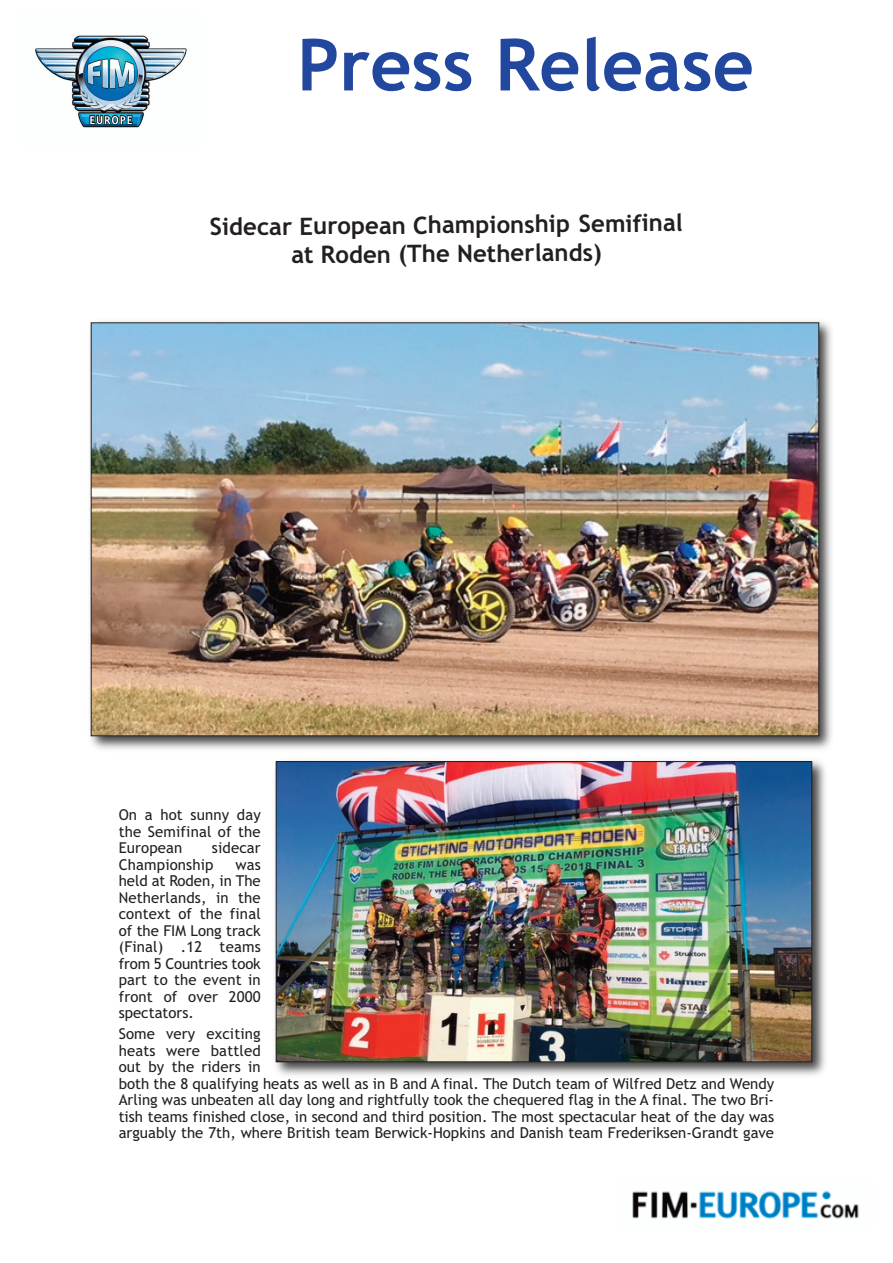
<style>
.page{position:relative;width:893px;height:1263px;background:#fff}
.page>*{position:absolute;margin:0;border:0;box-sizing:border-box;transform-origin:0 0}
.t1{font:700 72px "Trebuchet MS";color:#22479e}
.t2{font:700 24px/28.8px "Trebuchet MS";color:#231f20;text-align:center}
.t3{font:15px/16.5px "Trebuchet MS";color:#231f20;text-align:justify}
</style>
<div class="page">
<img style="left:35px;top:35px;width:152px;height:93px">
<img style="left:632px;top:1190px;width:227px;height:29px">
<img style="left:90px;top:321px;width:742px;height:429px">
<img style="left:93px;top:324px;width:724px;height:410px">
<img style="left:275px;top:760px;width:551px;height:316px">
<img style="left:278px;top:763px;width:532px;height:297px">
<div style="left:276px;top:761px;width:536px;height:301px;border:1px solid #231f20"></div>
<h1 class="t1" style="left:297px;top:24px;width:458px">Press Release</h1>
<h2 class="t2" style="left:209px;top:215px;width:474px;rotate:-1deg">Sidecar European Championship Semifinal at Roden (The Netherlands)</h2>
<p class="t3" style="left:119px;top:807px;width:144px">On a hot sunny day the Semifinal of the European</p>
<p class="t3" style="left:119px;top:840px;width:144px;text-indent:93px">sidecar<br>Championship</p>
<p class="t3" style="left:119px;top:856px;width:144px;text-indent:117px">was held at Roden, in The Netherlands, in the context of the final of the FIM Long track (Final) .12 teams from 5 Countries took part to the event in front of over 2000 spectators.</p>
<p class="t3" style="left:119px;top:1026px;width:657px;text-align:left">Some very exciting<br>heats were battled<br>out by the riders in<br>both the 8 qualifying heats as well as in B and A final. The Dutch team of Wilfred Detz and Wendy Arling was unbeaten all day long and rightfully took the chequered flag in the A final. The two Bri&shy;tish teams finished close, in second and third position. The most spectacular heat of the day was arguably the 7th, where British team Berwick-Hopkins and Danish team Frederiksen-Grandt gave</p>
</div>
